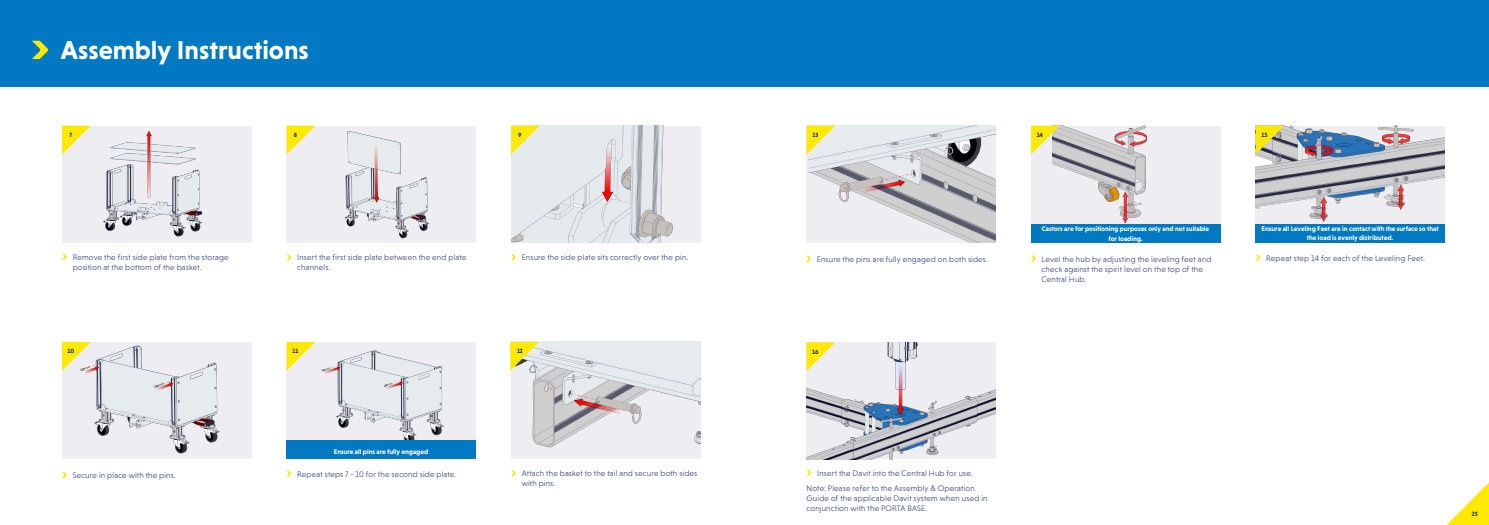
<style>
.page{position:relative;width:1489px;height:525px;background:#fff}
.page>*{position:absolute;margin:0;border:0;box-sizing:border-box;transform-origin:0 0}
.t1{font:700 26.25px "Niveau Grotesk";color:#fff}
.Assembly_Bullets{font:300 8.12px/10px "Niveau Grotesk";letter-spacing:.02em;color:#213570}
.Assembly_NB{font:700 6.88px/9.4px "Niveau Grotesk";letter-spacing:-.01em;color:#fff;text-align:center}
.t2{font:700 6.25px "Niveau Grotesk";letter-spacing:-.01em;color:#213570}
</style>
<div class="page">
<svg style="left:806px;top:255px;width:5px;height:6px"></svg>
<svg style="left:1031px;top:255px;width:4px;height:6px"></svg>
<svg style="left:1255px;top:254px;width:5px;height:7px"></svg>
<svg style="left:806px;top:469px;width:5px;height:6px"></svg>
<div style="left:62px;top:125px;width:189px;height:117px;background:#eeeef2"></div>
<img style="left:103px;top:131px;width:100px;height:106px">
<div style="left:286px;top:125px;width:189px;height:117px;background:#eeeef2"></div>
<img style="left:344px;top:130px;width:86px;height:109px">
<div style="left:511px;top:125px;width:189px;height:117px;background:#eeeef2"></div>
<img style="left:511px;top:125px;width:166px;height:117px">
<div style="left:62px;top:342px;width:189px;height:116px;background:#eeeef2"></div>
<img style="left:80px;top:345px;width:140px;height:109px">
<div style="left:286px;top:342px;width:189px;height:116px;background:#eeeef2"></div>
<img style="left:321px;top:350px;width:123px;height:89px">
<img style="left:511px;top:342px;width:189px;height:116px">
<svg style="left:62px;top:254px;width:5px;height:6px"></svg>
<svg style="left:286px;top:254px;width:5px;height:6px"></svg>
<svg style="left:511px;top:254px;width:5px;height:6px"></svg>
<svg style="left:62px;top:471px;width:5px;height:6px"></svg>
<svg style="left:286px;top:470px;width:5px;height:6px"></svg>
<svg style="left:511px;top:470px;width:5px;height:6px"></svg>
<svg style="left:1447px;top:483px;width:41px;height:41px"></svg>
<div style="left:0;top:0;width:1488px;height:86px;background:#0079c2"></div>
<div style="left:286px;top:439px;width:189px;height:19px;background:#0079c2"></div>
<svg style="left:32px;top:41px;width:16px;height:18px"></svg>
<img style="left:808px;top:125px;width:187px;height:117px">
<svg style="left:806px;top:125px;width:29px;height:29px"></svg>
<img style="left:806px;top:342px;width:189px;height:117px">
<svg style="left:806px;top:342px;width:29px;height:29px"></svg>
<div style="left:1031px;top:126px;width:188px;height:116px;background:#eeeef2"></div>
<img style="left:1052px;top:126px;width:96px;height:98px">
<svg style="left:1031px;top:126px;width:28px;height:28px"></svg>
<img style="left:1255px;top:125px;width:189px;height:99px">
<svg style="left:1255px;top:125px;width:29px;height:29px"></svg>
<div style="left:1255px;top:224px;width:189px;height:18px;background:#0079c2"></div>
<div style="left:1031px;top:224px;width:188px;height:18px;background:#0079c2"></div>
<svg style="left:62px;top:125px;width:29px;height:29px"></svg>
<svg style="left:286px;top:125px;width:29px;height:29px"></svg>
<svg style="left:511px;top:125px;width:29px;height:29px"></svg>
<svg style="left:510px;top:342px;width:29px;height:28px"></svg>
<svg style="left:286px;top:342px;width:29px;height:28px"></svg>
<svg style="left:62px;top:342px;width:29px;height:28px"></svg>
<p class="t1" style="left:61px;top:35px;width:249px">Assembly Instructions</p>
<p class="t2" style="left:69px;top:131px;width:4px">7</p>
<p class="t2" style="left:294px;top:131px;width:5px">8</p>
<p class="t2" style="left:518px;top:131px;width:5px">9</p>
<p class="Assembly_Bullets" style="left:73px;top:252px;width:158px">Remove the first side plate from the storage position at the bottom of the basket.</p>
<p class="Assembly_Bullets" style="left:297px;top:252px;width:171px">Insert the first side plate between the end plate channels.</p>
<p class="Assembly_Bullets" style="left:521px;top:252px;width:168px">Ensure the side plate sits correctly over the pin.</p>
<p class="t2" style="left:68px;top:347px;width:8px">10</p>
<p class="t2" style="left:292px;top:347px;width:7px">11</p>
<p class="t2" style="left:517px;top:347px;width:7px">12</p>
<p class="Assembly_NB" style="left:334px;top:446px;width:96px">Ensure all pins are fully engaged</p>
<p class="Assembly_Bullets" style="left:73px;top:470px;width:105px">Secure in place with the pins.</p>
<p class="Assembly_Bullets" style="left:297px;top:469px;width:161px">Repeat steps 7 - 10 for the second side plate.</p>
<p class="Assembly_Bullets" style="left:521px;top:468px;width:177px">Attach the basket to the tail and secure both sides with pins.</p>
<p class="t2" style="left:812px;top:131px;width:7px">13</p>
<p class="t2" style="left:1036px;top:131px;width:8px">14</p>
<p class="t2" style="left:1261px;top:131px;width:8px">15</p>
<p class="Assembly_NB" style="left:1041px;top:224px;width:169px">Castors are for positioning purposes only and not suitable for loading.</p>
<p class="Assembly_NB" style="left:1261px;top:223px;width:178px">Ensure all Leveling Feet are in contact with the surface so that the load is evenly distributed.</p>
<p class="Assembly_Bullets" style="left:816px;top:254px;width:173px">Ensure the pins are fully engaged on both sides.</p>
<p class="Assembly_Bullets" style="left:1041px;top:253px;width:171px">Level the hub by adjusting the leveling feet and check against the spirit level on the top of the<br>Central Hub.</p>
<p class="Assembly_Bullets" style="left:1266px;top:253px;width:160px">Repeat step 14 for each of the Leveling Feet.</p>
<p class="t2" style="left:812px;top:347px;width:8px">16</p>
<p class="Assembly_Bullets" style="left:817px;top:467px;width:157px">Insert the Davit into the Central Hub for use.</p>
<p class="Assembly_Bullets" style="left:806px;top:483px;width:183px">Note: Please refer to the Assembly &amp; Operation<br>Guide of the applicable Davit system when used in conjunction with the PORTA BASE.</p>
<p class="t2" style="left:1471px;top:509px;width:7px">25</p>
</div>
